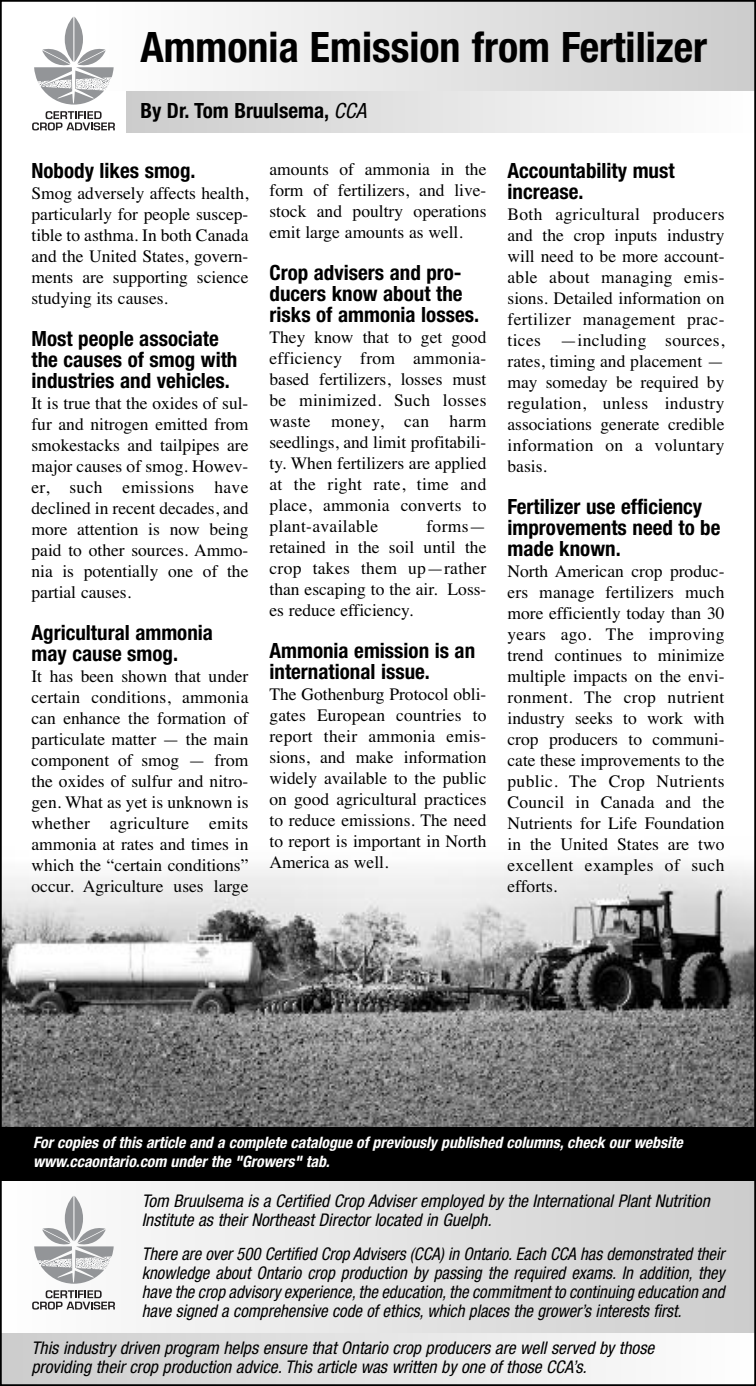
<style>
.page{position:relative;width:756px;height:1386px;background:#fff}
.page>*{position:absolute;margin:0;border:0;box-sizing:border-box;transform-origin:0 0}
.t1{font:700 condensed 42px "Helvetica Neue";color:#000}
.t2{font:700 condensed 21px/21px "Helvetica Neue";color:#000}
.t3{font:17.5px/21px "Times";color:#000;text-align:justify}
.t4{font:italic condensed 17.5px/19.2px "Helvetica Neue";color:#000;text-align:justify;scale:.96 1}
.t5{font:italic condensed 17.5px/19.2px "Helvetica Neue";color:#000}
.t6{font:italic 700 condensed 15.75px/18.9px "Helvetica Neue";color:#fff}
.s1{font-weight:400;font-style:italic}
</style>
<div class="page">
<img style="left:3px;top:863px;width:750px;height:264px">
<svg style="left:0;top:1332px;width:756px;height:54px"></svg>
<div style="left:0;top:1175px;width:756px;height:157px;background:linear-gradient(to right,#fff,#cbcbcb)"></div>
<div style="left:126px;top:90px;width:630px;height:42px;background:linear-gradient(to right,#cdcdcd,#fcfcfc)"></div>
<div style="left:94px;top:0;width:662px;height:90px;background:linear-gradient(to right,#fff,#cacaca)"></div>
<svg style="left:32px;top:1290px;width:83px;height:20px"></svg>
<svg style="left:34px;top:1196px;width:80px;height:88px"></svg>
<svg style="left:32px;top:111px;width:83px;height:19px"></svg>
<svg style="left:34px;top:17px;width:80px;height:88px"></svg>
<div style="left:0;top:1127px;width:756px;height:54px;background:#000"></div>
<h1 class="t1" style="left:140px;top:32px;width:568px">Ammonia Emission from Fertilizer</h1>
<p class="t2" style="left:140px;top:102px;width:227px">By Dr. Tom Bruulsema, <span class="s1">CCA</span></p>
<p class="t2" style="left:32px;top:161px;width:166px">Nobody likes smog.</p>
<p class="t3" style="left:31px;top:182px;width:218px">Smog adversely affects health, particularly for people suscep&shy;tible to asthma. In both Canada and the United States, govern&shy;ments are supporting science studying its causes.</p>
<p class="t2" style="left:32px;top:329px;width:207px">Most people associate the causes of smog with industries and vehicles.</p>
<p class="t3" style="left:31px;top:392px;width:218px">It is true that the oxides of sul&shy;fur and nitrogen emitted from smokestacks and tailpipes are major causes of smog. Howev&shy;er, such emissions have declined in recent decades, and more attention is now being paid to other sources. Ammo&shy;nia is potentially one of the partial causes.</p>
<p class="t2" style="left:32px;top:623px;width:183px">Agricultural ammonia may cause smog.</p>
<p class="t3" style="left:31px;top:665px;width:218px">It has been shown that under certain conditions, ammonia can enhance the formation of particulate matter — the main component of smog — from the oxides of sulfur and nitro&shy;gen. What as yet is unknown is whether agriculture emits ammonia at rates and times in which the “certain conditions” occur. Agriculture uses large</p>
<p class="t3" style="left:270px;top:158px;width:218px">amounts of ammonia in the form of fertilizers, and live&shy;stock and poultry operations emit large amounts as well.</p>
<p class="t2" style="left:270px;top:263px;width:211px">Crop advisers and pro&shy;ducers know about the risks of ammonia losses.</p>
<p class="t3" style="left:270px;top:326px;width:218px">They know that to get good efficiency from ammonia&shy;based fertilizers, losses must be minimized. Such losses waste money, can harm seedlings, and limit profitabili&shy;ty. When fertilizers are applied at the right rate, time and place, ammonia converts to plant-available</p>
<p class="t3" style="left:270px;top:515px;width:218px;text-indent:157px">forms— retained in the soil until the crop takes them up—rather than escaping to the air. Loss&shy;es reduce efficiency.</p>
<p class="t2" style="left:270px;top:641px;width:207px">Ammonia emission is an international issue.</p>
<p class="t3" style="left:270px;top:683px;width:218px">The Gothenburg Protocol obli&shy;gates European countries to report their ammonia emis&shy;sions, and make information widely available to the public on good agricultural practices to reduce emissions. The need to report is important in North America as well.</p>
<p class="t2" style="left:508px;top:161px;width:169px">Accountability must increase.</p>
<p class="t3" style="left:508px;top:203px;width:218px">Both agricultural producers and the crop inputs industry will need to be more account&shy;able about managing emis&shy;sions. Detailed information on fertilizer management prac&shy;tices —including sources, rates, timing and placement — may someday be required by regulation, unless industry associations generate credible information on a voluntary basis.</p>
<p class="t2" style="left:508px;top:497px;width:215px">Fertilizer use efficiency improvements need to be made known.</p>
<p class="t3" style="left:508px;top:560px;width:218px">North American crop produc&shy;ers manage fertilizers much more efficiently today than 30 years ago. The improving trend continues to minimize multiple impacts on the envi&shy;ronment. The crop nutrient industry seeks to work with crop producers to communi&shy;cate these improvements to the public. The Crop Nutrients Council in Canada and the Nutrients for Life Foundation in the United States are two excellent examples of such efforts.</p>
<p class="t6" style="left:33px;top:1134px;width:651px">For copies of this article and a complete catalogue of previously published columns, check our website www.ccaontario.com under the "Growers" tab.</p>
<p class="t5" style="left:142px;top:1193px;width:570px">Tom Bruulsema is a Certified Crop Adviser employed by the International Plant Nutrition<br>Institute as their Northeast Director located in Guelph.</p>
<p class="t4" style="left:142px;top:1245px;width:609px">There are over 500 Certified Crop Advisers (CCA) in Ontario. Each CCA has demonstrated their knowledge about Ontario crop production by passing the required exams. In addition, they have the crop advisory experience, the education, the commitment to continuing education and have signed a comprehensive code of ethics, which places the grower’s interests first.</p>
<p class="t5" style="left:32px;top:1340px;width:624px">This industry driven program helps ensure that Ontario crop producers are well served by those providing their crop production advice. This article was written by one of those CCA’s.</p>
</div>
